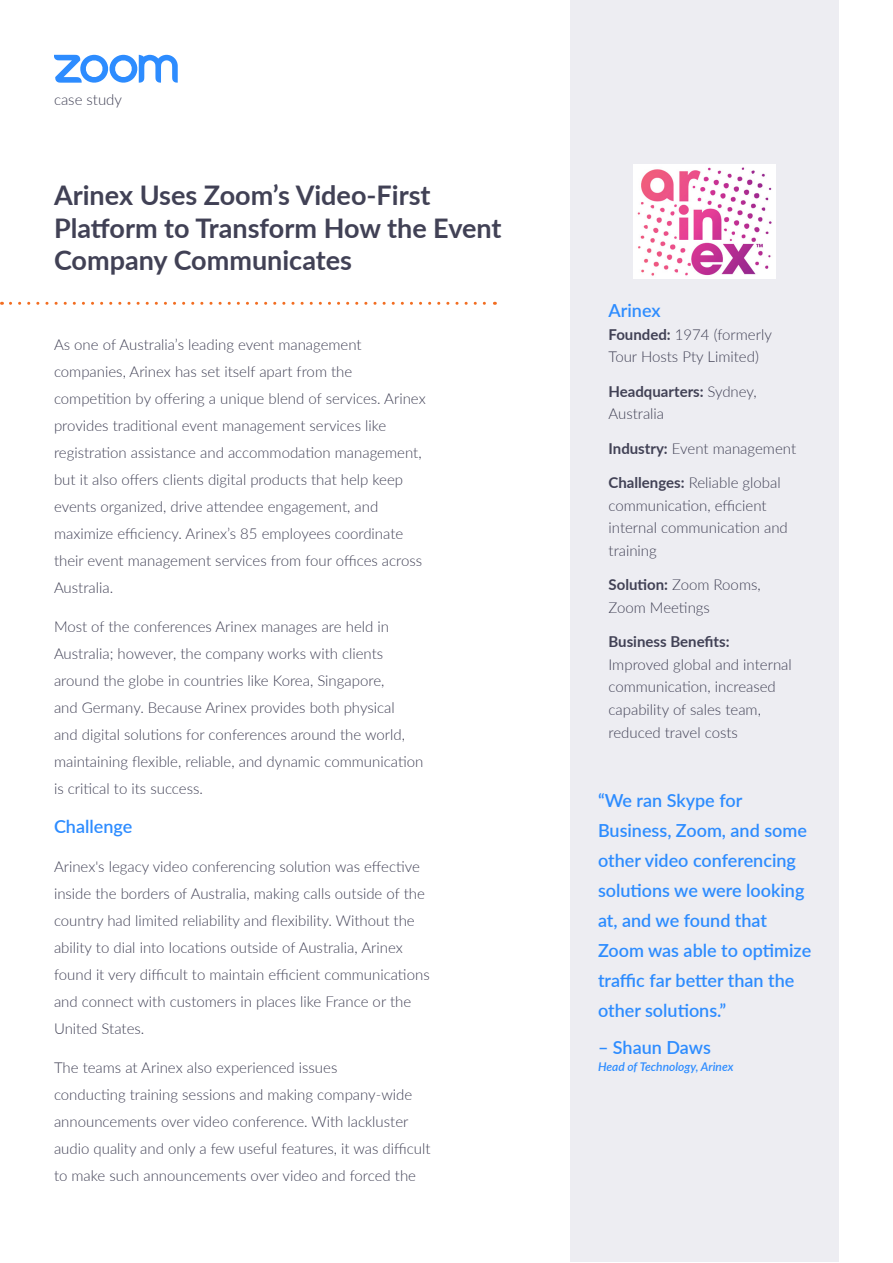
<style>
.page{position:relative;width:893px;height:1263px;background:#fff}
.page>*{position:absolute;margin:0;border:0;box-sizing:border-box;transform-origin:0 0}
.t1{font:700 27px/32.4px "Lato";color:#414155}
.t2{font:600 18px/30px "Lato";color:#2d8cff}
.t3{font:300 15px/27px "Lato";color:#414155}
.t4{font:700 15px "Lato";color:#414155}
.t5{font:italic 600 12px "Lato";color:#2d8cff}
.s1{font-weight:700}
</style>
<div class="page">
<svg style="left:54px;top:55px;width:124px;height:28px"></svg>
<div style="left:571px;top:1px;width:268px;height:1261px;background:#ededf2"></div>
<svg style="left:10px;top:302px;width:485px;height:3px"></svg>
<img style="left:634px;top:165px;width:142px;height:113px">
<p class="t3" style="left:54px;top:86px;width:70px">case study</p>
<h1 class="t1" style="left:54px;top:178px;width:449px">Arinex Uses Zoom’s Video-First<br>Platform to Transform How the Event<br>Company Communicates</h1>
<p class="t3" style="left:54px;top:330px;width:373px">As one of Australia’s leading event management companies, Arinex has set itself apart from the competition by offering a unique blend of services. Arinex provides traditional event management services like registration assistance and accommodation management, but it also offers clients digital products that help keep events organized, drive attendee engagement, and maximize efficiency. Arinex’s 85 employees coordinate their event management services from four offices across Australia.</p>
<p class="t3" style="left:54px;top:612px;width:371px">Most of the conferences Arinex manages are held in Australia; however, the company works with clients around the globe in countries like Korea, Singapore,<br>and Germany. Because Arinex provides both physical<br>and digital solutions for conferences around the world, maintaining flexible, reliable, and dynamic communication is critical to its success.</p>
<p class="t2" style="left:54px;top:811px;width:80px">Challenge</p>
<p class="t3" style="left:54px;top:852px;width:377px">Arinex's legacy video conferencing solution was effective inside the borders of Australia, making calls outside of the country had limited reliability and flexibility. Without the ability to dial into locations outside of Australia, Arinex found it very difficult to maintain efficient communications and connect with customers in places like France or the United States.</p>
<p class="t3" style="left:54px;top:1053px;width:378px">The teams at Arinex also experienced issues<br>conducting training sessions and making company-wide announcements over video conference. With lackluster audio quality and only a few useful features, it was difficult to make such announcements over video and forced the</p>
<p class="t2" style="left:608px;top:295px;width:54px">Arinex</p>
<p class="t3" style="left:608px;top:323px;width:165px;line-height:22.5px"><span class="s1">Founded:</span> 1974 (formerly<br>Tour Hosts Pty Limited)</p>
<p class="t3" style="left:608px;top:380px;width:150px;line-height:22.5px"><span class="s1">Headquarters:</span> Sydney,<br>Australia</p>
<p class="t3" style="left:608px;top:434px;width:189px"><span class="s1">Industry:</span> Event management</p>
<p class="t3" style="left:608px;top:471px;width:181px;line-height:22.5px"><span class="s1">Challenges:</span> Reliable global communication, efficient internal communication and training</p>
<p class="t3" style="left:608px;top:573px;width:154px;line-height:22.5px"><span class="s1">Solution:</span> Zoom Rooms,<br>Zoom Meetings</p>
<p class="t4" style="left:608px;top:631px;width:123px">Business Benefits:</p>
<p class="t3" style="left:608px;top:653px;width:185px;line-height:22.5px">Improved global and internal communication, increased capability of sales team, reduced travel costs</p>
<p class="t2" style="left:598px;top:784px;width:215px">“We ran Skype for<br>Business, Zoom, and some other video conferencing solutions we were looking at, and we found that<br>Zoom was able to optimize traffic far better than the other solutions.”</p>
<p class="t2" style="left:598px;top:1032px;width:114px">– Shaun Daws</p>
<p class="t5" style="left:598px;top:1057px;width:137px">Head of Technology, Arinex</p>
</div>
